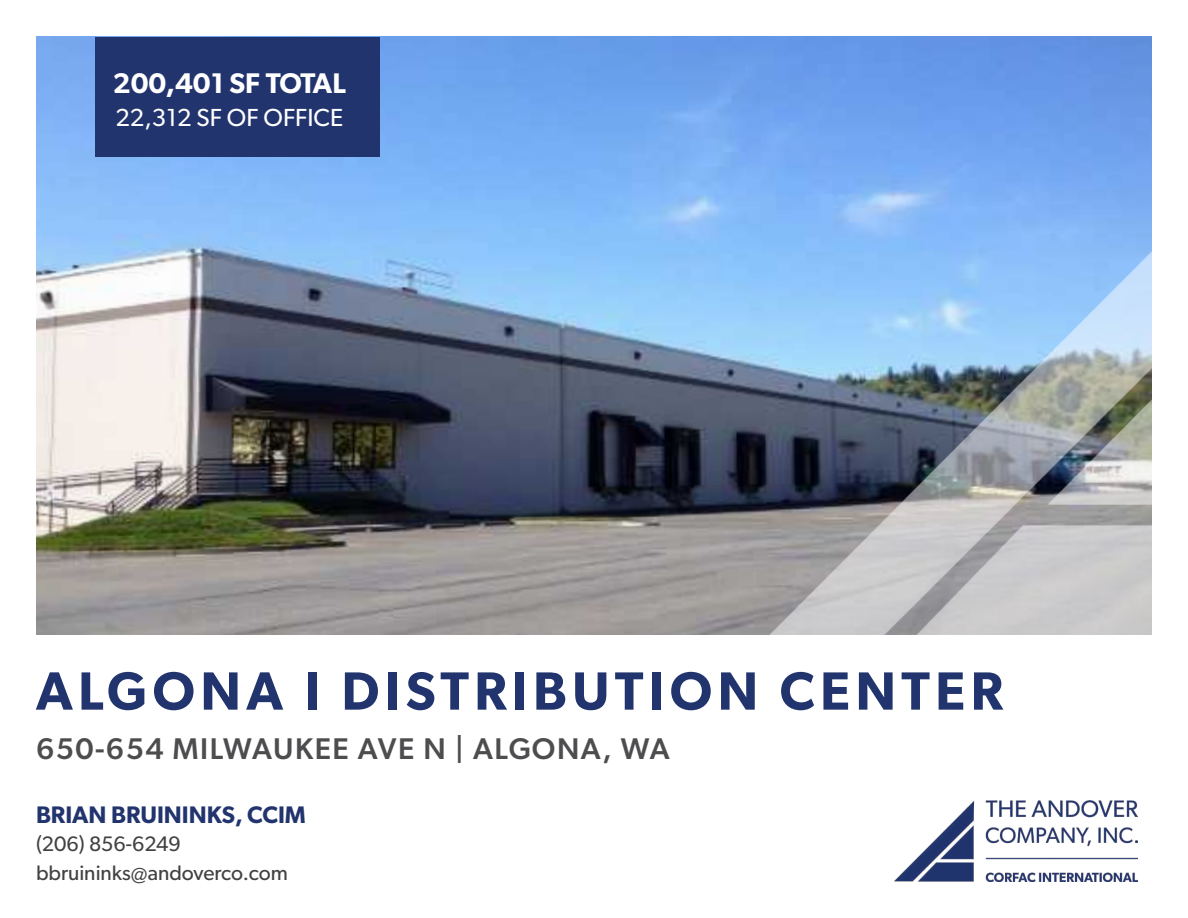
<style>
.page{position:relative;width:1188px;height:918px;background:#fff}
.page>*{position:absolute;margin:0;border:0;box-sizing:border-box;transform-origin:0 0}
.t1{font:600 54px "Gibson";letter-spacing:.1em;color:#22346e}
.t2{font:500 30px "Gibson";letter-spacing:.05em;color:#4d4d4f}
.t3{font:600 28.5px "Gibson";color:#fff}
.t4{font:24.75px "Gibson";color:#fff}
.t5{font:600 24px "Gibson";color:#22346e}
.t6{font:21px/28.5px "Gibson";color:#414042}
</style>
<div class="page">
<img style="left:36px;top:36px;width:1116px;height:598px">
<img style="left:765px;top:237px;width:387px;height:397px">
<img style="left:894px;top:801px;width:244px;height:81px">
<div style="left:95px;top:37px;width:284px;height:120px;background:#22346e"></div>
<h3 class="t3" style="left:113px;top:66px;width:234px">200,401 SF TOTAL</h3>
<p class="t4" style="left:115px;top:103px;width:229px">22,312 SF OF OFFICE</p>
<h1 class="t1" style="left:36px;top:659px;width:969px">ALGONA I DISTRIBUTION CENTER</h1>
<h2 class="t2" style="left:36px;top:731px;width:635px">650-654 MILWAUKEE AVE N | ALGONA, WA</h2>
<p class="t5" style="left:36px;top:800px;width:271px">BRIAN BRUININKS, CCIM</p>
<p class="t6" style="left:36px;top:829px;width:253px">(206) 856-6249 bbruininks@andoverco.com</p>
</div>
